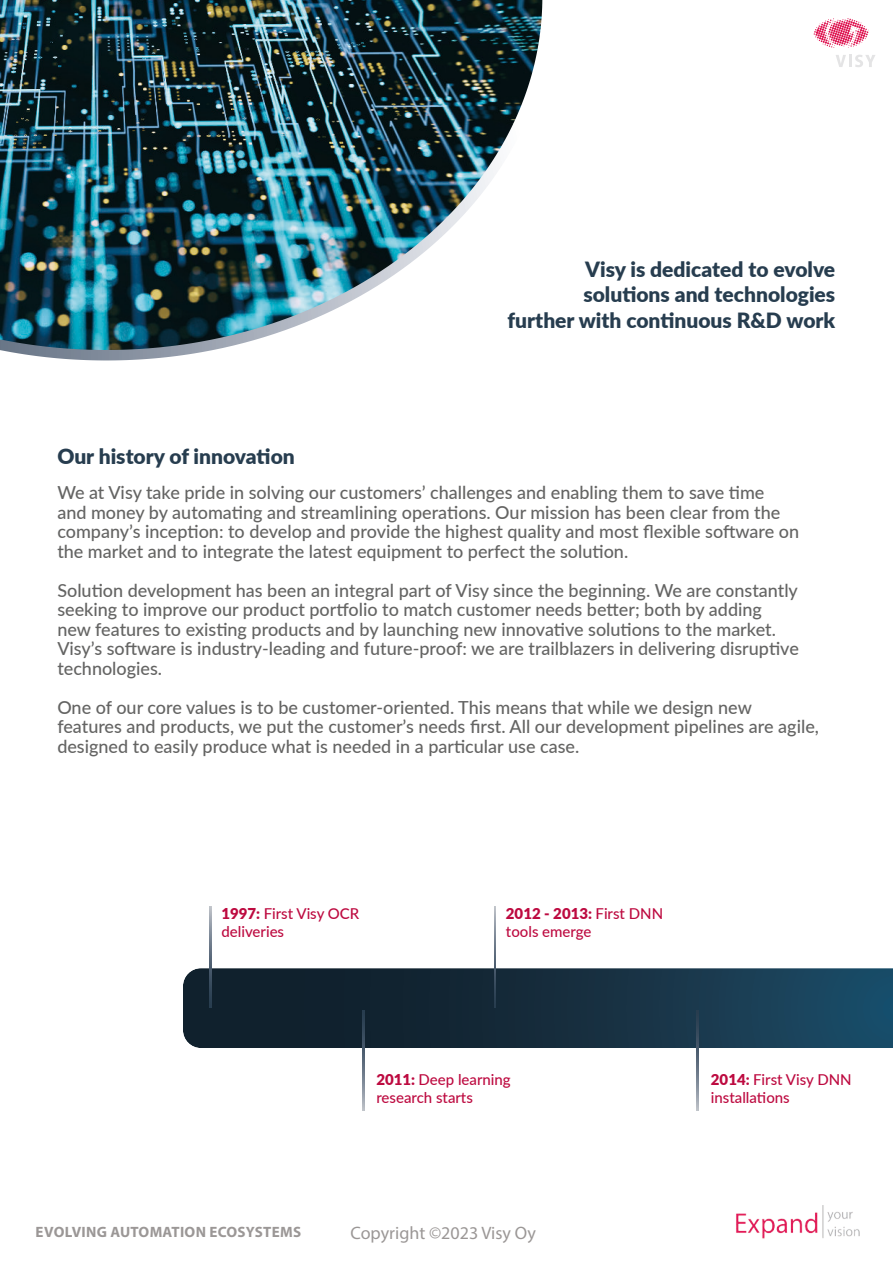
<style>
.page{position:relative;width:893px;height:1263px;background:#fff}
.page>*{position:absolute;margin:0;border:0;box-sizing:border-box;transform-origin:0 0}
.t1{font:900 21px/25.5px "Lato";color:#273d4f;text-align:right}
.t2{font:500 18px/19.5px "Lato";color:#646463}
.t3{font:18px "Myriad Pro";color:#9b9796}
.t4{font:500 15px/18px "Lato";color:#bd0a40}
.t5{font:700 15px "Myriad Pro";letter-spacing:.02em;color:#9b9796}
.s1{font-weight:900}
</style>
<div class="page">
<img style="left:736px;top:1206px;width:124px;height:33px">
<svg style="left:814px;top:18px;width:55px;height:30px"></svg>
<svg style="left:836px;top:55px;width:39px;height:12px"></svg>
<svg style="left:183px;top:968px;width:710px;height:80px;background:#173142"></svg>
<img style="left:0;top:0;width:543px;height:360px">
<hr style="left:210px;top:907px;width:1px;height:100px;background:#fff">
<hr style="left:363px;top:1010px;width:1px;height:101px;background:#fff">
<hr style="left:494px;top:907px;width:2px;height:100px;background:#fff">
<hr style="left:697px;top:1010px;width:1px;height:101px;background:#fff">
<p class="t1" style="left:508px;top:255px;width:329px">Visy is dedicated to evolve solutions and technologies<br>further with continuous R&amp;D work</p>
<p class="t1" style="left:57px;top:443px;width:239px">Our history of innovation</p>
<p class="t2" style="left:57px;top:482px;width:743px">We at Visy take pride in solving our customers’ challenges and enabling them to save time<br>and money by automating and streamlining operations. Our mission has been clear from the company’s inception: to develop and provide the highest quality and most flexible software on the market and to integrate the latest equipment to perfect the solution.</p>
<p class="t2" style="left:57px;top:580px;width:743px">Solution development has been an integral part of Visy since the beginning. We are constantly seeking to improve our product portfolio to match customer needs better; both by adding new features to existing products and by launching new innovative solutions to the market.<br>Visy’s software is industry-leading and future-proof: we are trailblazers in delivering disruptive technologies.</p>
<p class="t2" style="left:57px;top:697px;width:763px">One of our core values is to be customer-oriented. This means that while we design new features and products, we put the customer’s needs first. All our development pipelines are agile, designed to easily produce what is needed in a particular use case.</p>
<p class="t4" style="left:221px;top:904px;width:139px"><span class="s1">1997:</span> First Visy OCR deliveries</p>
<p class="t4" style="left:506px;top:904px;width:159px"><span class="s1">2012 - 2013:</span> First DNN tools emerge</p>
<p class="t4" style="left:376px;top:1069px;width:136px"><span class="s1">2011:</span> Deep learning research starts</p>
<p class="t5" style="left:36px;top:1223px;width:267px">EVOLVING AUTOMATION ECOSYSTEMS</p>
<p class="t3" style="left:350px;top:1226px;width:187px">Copyright ©2023 Visy Oy</p>
<p class="t4" style="left:711px;top:1069px;width:142px"><span class="s1">2014:</span> First Visy DNN installations</p>
</div>
